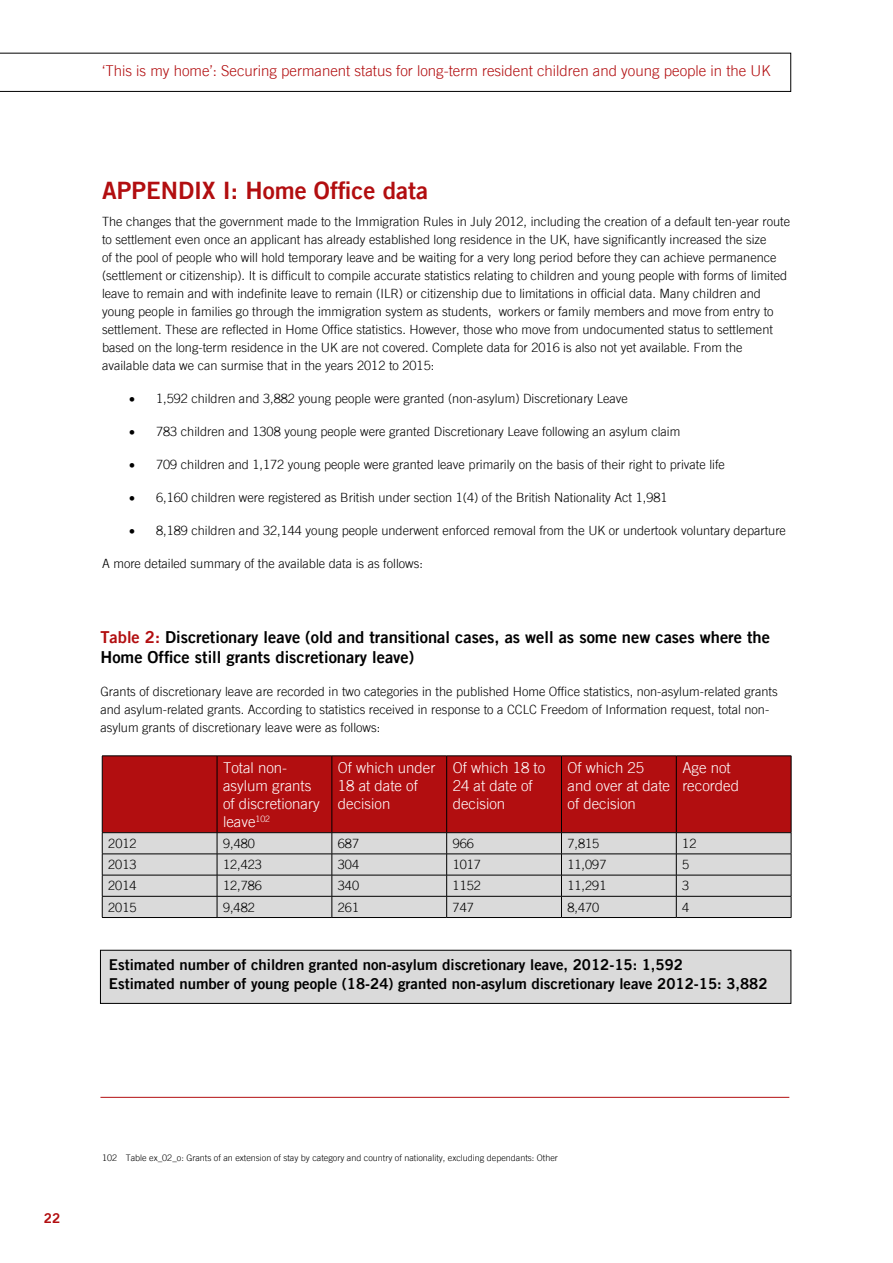
<style>
.page{position:relative;width:893px;height:1263px;background:#fff}
.page>*{position:absolute;margin:0;border:0;box-sizing:border-box;transform-origin:0 0}
.t1{font:24px "Trade Gothic Bold Two";color:#b20e10}
.t2{font:16.5px/19.8px "Trade Gothic Bold Two";color:#000}
.t3{font:15px/19.5px "Trade Gothic Bold Two";color:#000}
.t4{font:italic 300 15px/18px "Trade Gothic";color:#fff}
.t5{font:italic 300 15px "Trade Gothic";color:#b20e10}
.t6{font:13.5px "Trade Gothic Bold Two";color:#b20e10}
.t7{font:italic 300 12.75px/18px "Trade Gothic";color:#000}
.t8{font:italic 300 9px "Trade Gothic";color:#000}
.s1{color:#b20e10}
</style>
<div class="page">
<svg style="left:0;top:53px;width:791px;height:39px"></svg>
<div style="left:100px;top:950px;width:691px;height:53px;background:#dadada"></div>
<div style="left:100px;top:950px;width:691px;height:53px;border:1px solid #000"></div>
<div style="left:103px;top:756px;width:688px;height:76px;background:#b20e10"></div>
<div style="left:103px;top:833px;width:688px;height:84px;background:#dadada"></div>
<hr style="left:102px;top:755px;width:115px;height:1px;background:#000">
<hr style="left:102px;top:756px;width:1px;height:76px;background:#000">
<hr style="left:217px;top:755px;width:115px;height:1px;background:#000">
<hr style="left:217px;top:756px;width:1px;height:76px;background:#000">
<hr style="left:332px;top:755px;width:115px;height:1px;background:#000">
<hr style="left:332px;top:756px;width:1px;height:76px;background:#000">
<hr style="left:447px;top:755px;width:114px;height:1px;background:#000">
<hr style="left:446px;top:756px;width:1px;height:76px;background:#000">
<hr style="left:561px;top:755px;width:115px;height:1px;background:#000">
<hr style="left:561px;top:756px;width:1px;height:76px;background:#000">
<hr style="left:676px;top:755px;width:115px;height:1px;background:#000">
<hr style="left:676px;top:756px;width:1px;height:76px;background:#000">
<hr style="left:791px;top:756px;width:1px;height:76px;background:#000">
<hr style="left:102px;top:832px;width:115px;height:1px;background:#000">
<hr style="left:217px;top:832px;width:115px;height:1px;background:#000">
<hr style="left:332px;top:832px;width:115px;height:1px;background:#000">
<hr style="left:447px;top:832px;width:114px;height:1px;background:#000">
<hr style="left:561px;top:832px;width:115px;height:1px;background:#000">
<hr style="left:676px;top:832px;width:115px;height:1px;background:#000">
<hr style="left:102px;top:854px;width:115px;height:1px;background:#000">
<hr style="left:217px;top:854px;width:115px;height:1px;background:#000">
<hr style="left:332px;top:854px;width:115px;height:1px;background:#000">
<hr style="left:447px;top:854px;width:114px;height:1px;background:#000">
<hr style="left:561px;top:854px;width:115px;height:1px;background:#000">
<hr style="left:676px;top:854px;width:115px;height:1px;background:#000">
<hr style="left:102px;top:875px;width:115px;height:1px;background:#000">
<hr style="left:217px;top:875px;width:115px;height:1px;background:#000">
<hr style="left:332px;top:875px;width:115px;height:1px;background:#000">
<hr style="left:447px;top:875px;width:114px;height:1px;background:#000">
<hr style="left:561px;top:875px;width:115px;height:1px;background:#000">
<hr style="left:676px;top:875px;width:115px;height:1px;background:#000">
<hr style="left:102px;top:896px;width:115px;height:1px;background:#000">
<svg style="left:102px;top:833px;width:1px;height:84px"></svg>
<hr style="left:217px;top:896px;width:115px;height:1px;background:#000">
<svg style="left:217px;top:833px;width:1px;height:84px"></svg>
<hr style="left:332px;top:896px;width:115px;height:1px;background:#000">
<svg style="left:332px;top:833px;width:1px;height:84px"></svg>
<hr style="left:447px;top:896px;width:114px;height:1px;background:#000">
<svg style="left:446px;top:833px;width:1px;height:84px"></svg>
<hr style="left:561px;top:896px;width:115px;height:1px;background:#000">
<svg style="left:561px;top:833px;width:1px;height:84px"></svg>
<hr style="left:676px;top:896px;width:115px;height:1px;background:#000">
<svg style="left:676px;top:833px;width:1px;height:84px"></svg>
<svg style="left:791px;top:833px;width:1px;height:84px"></svg>
<hr style="left:102px;top:917px;width:115px;height:1px;background:#000">
<hr style="left:217px;top:917px;width:115px;height:1px;background:#000">
<hr style="left:332px;top:917px;width:115px;height:1px;background:#000">
<hr style="left:447px;top:917px;width:114px;height:1px;background:#000">
<hr style="left:561px;top:917px;width:115px;height:1px;background:#000">
<hr style="left:676px;top:917px;width:115px;height:1px;background:#000">
<hr style="left:100px;top:1097px;width:689px;height:1px;background:#b20e10">
<p class="t5" style="left:102px;top:62px;width:670px">‘This is my home’: Securing permanent status for long-term resident children and young people in the UK</p>
<h1 class="t1" style="left:102px;top:176px;width:327px">APPENDIX I: Home Office data</h1>
<p class="t7" style="left:102px;top:212px;width:689px">The changes that the government made to the Immigration Rules in July 2012, including the creation of a default ten-year route to settlement even once an applicant has already established long residence in the UK, have significantly increased the size<br>of the pool of people who will hold temporary leave and be waiting for a very long period before they can achieve permanence (settlement or citizenship). It is difficult to compile accurate statistics relating to children and young people with forms of limited leave to remain and with indefinite leave to remain (ILR) or citizenship due to limitations in official data. Many children and young people in families go through the immigration system as students, workers or family members and move from entry to settlement. These are reflected in Home Office statistics. However, those who move from undocumented status to settlement based on the long-term residence in the UK are not covered. Complete data for 2016 is also not yet available. From the available data we can surmise that in the years 2012 to 2015:</p>
<p class="t7" style="left:129px;top:389px;width:500px">• 1,592 children and 3,882 young people were granted (non-asylum) Discretionary Leave</p>
<p class="t7" style="left:129px;top:422px;width:553px">• 783 children and 1308 young people were granted Discretionary Leave following an asylum claim</p>
<p class="t7" style="left:129px;top:455px;width:597px">• 709 children and 1,172 young people were granted leave primarily on the basis of their right to private life</p>
<p class="t7" style="left:129px;top:488px;width:540px">• 6,160 children were registered as British under section 1(4) of the British Nationality Act 1,981</p>
<p class="t7" style="left:129px;top:521px;width:658px">• 8,189 children and 32,144 young people underwent enforced removal from the UK or undertook voluntary departure</p>
<p class="t7" style="left:102px;top:554px;width:322px">A more detailed summary of the available data is as follows:</p>
<p class="t2" style="left:100px;top:627px;width:671px"><span class="s1">Table 2:</span> Discretionary leave (old and transitional cases, as well as some new cases where the<br>Home Office still grants discretionary leave)</p>
<p class="t7" style="left:100px;top:682px;width:679px">Grants of discretionary leave are recorded in two categories in the published Home Office statistics, non-asylum-related grants and asylum-related grants. According to statistics received in response to a CCLC Freedom of Information request, total non&shy;asylum grants of discretionary leave were as follows:</p>
<p class="t4" style="left:223px;top:758px;width:98px">Total non&shy;asylum grants of discretionary leave<sup>102</sup></p>
<p class="t4" style="left:338px;top:758px;width:99px">Of which under<br>18 at date of decision</p>
<p class="t4" style="left:453px;top:758px;width:94px">Of which 18 to<br>24 at date of decision</p>
<p class="t4" style="left:567px;top:758px;width:104px">Of which 25 and over at date of decision</p>
<p class="t4" style="left:682px;top:758px;width:58px">Age not recorded</p>
<p class="t7" style="left:108px;top:834px;width:30px">2012</p>
<p class="t7" style="left:223px;top:834px;width:33px">9,480</p>
<p class="t7" style="left:338px;top:834px;width:23px">687</p>
<p class="t7" style="left:453px;top:834px;width:23px">966</p>
<p class="t7" style="left:567px;top:834px;width:33px">7,815</p>
<p class="t7" style="left:682px;top:834px;width:16px">12</p>
<p class="t7" style="left:108px;top:855px;width:30px">2013</p>
<p class="t7" style="left:223px;top:855px;width:40px">12,423</p>
<p class="t7" style="left:338px;top:855px;width:23px">304</p>
<p class="t7" style="left:453px;top:855px;width:30px">1017</p>
<p class="t7" style="left:567px;top:855px;width:40px">11,097</p>
<p class="t7" style="left:682px;top:855px;width:9px">5</p>
<p class="t7" style="left:108px;top:876px;width:30px">2014</p>
<p class="t7" style="left:223px;top:876px;width:40px">12,786</p>
<p class="t7" style="left:338px;top:876px;width:23px">340</p>
<p class="t7" style="left:453px;top:876px;width:30px">1152</p>
<p class="t7" style="left:567px;top:876px;width:40px">11,291</p>
<p class="t7" style="left:682px;top:876px;width:9px">3</p>
<p class="t7" style="left:108px;top:898px;width:30px">2015</p>
<p class="t7" style="left:223px;top:898px;width:33px">9,482</p>
<p class="t7" style="left:338px;top:898px;width:23px">261</p>
<p class="t7" style="left:453px;top:898px;width:23px">747</p>
<p class="t7" style="left:567px;top:898px;width:33px">8,470</p>
<p class="t7" style="left:682px;top:898px;width:9px">4</p>
<p class="t3" style="left:109px;top:954px;width:660px">Estimated number of children granted non-asylum discretionary leave, 2012-15: 1,592<br>Estimated number of young people (18-24) granted non-asylum discretionary leave 2012-15: 3,882</p>
<p class="t6" style="left:44px;top:1210px;width:18px">22</p>
<p class="t8" style="left:102px;top:1152px;width:457px">102 Table ex_02_o: Grants of an extension of stay by category and country of nationality, excluding dependants: Other</p>
</div>
